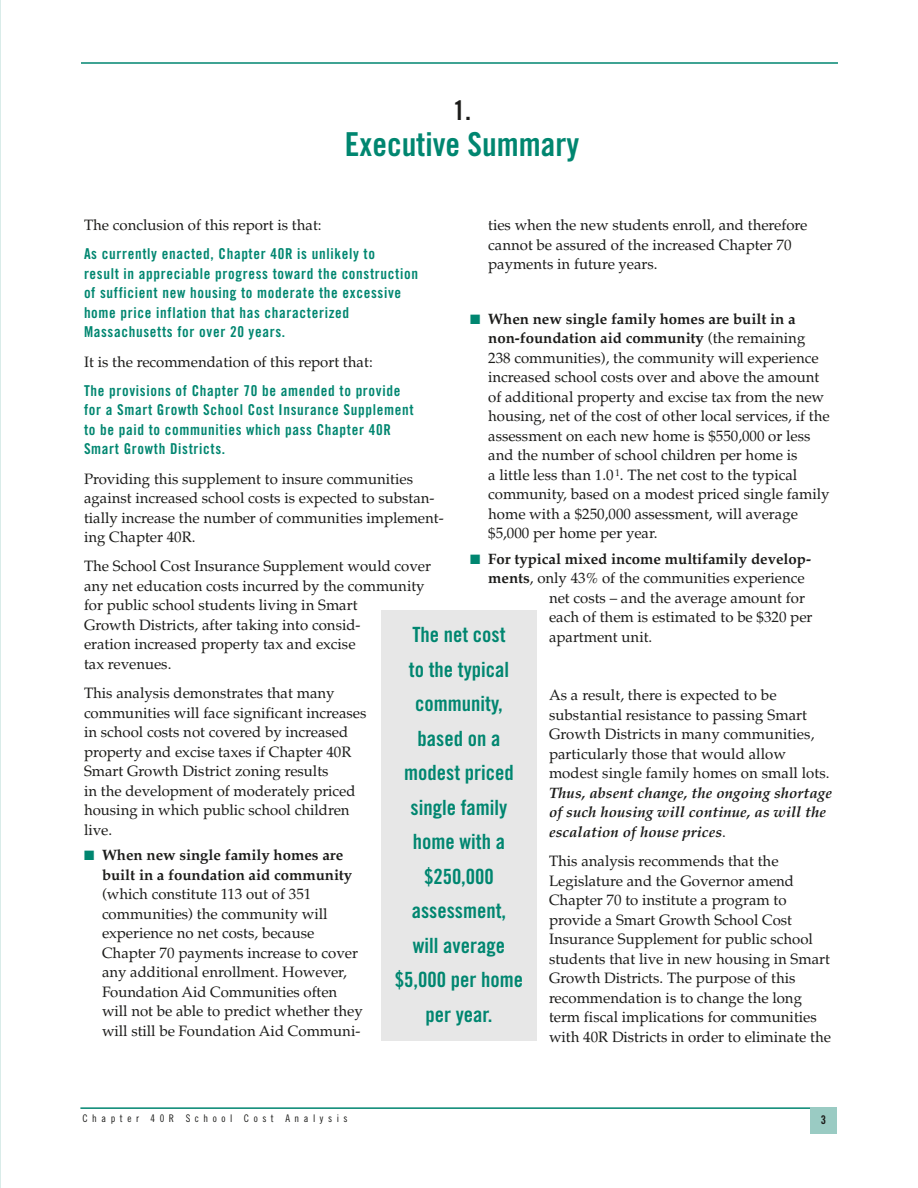
<style>
.page{position:relative;width:918px;height:1188px;background:#fff}
.page>*{position:absolute;margin:0;border:0;box-sizing:border-box;transform-origin:0 0}
.t1{font:33px "Trade Gothic Bold Cond Twenty";color:#008670}
.t2{font:27px "Trade Gothic Bold Cond Twenty";color:#1c1c1a}
.t3{font:21px/34.5px "Trade Gothic Bold Cond Twenty";color:#008670;text-align:center}
.t4{font:15px/19.5px "Palatino";color:#1c1c1a}
.t5{font:15px/19.5px "Trade Gothic Bold Cond Twenty";letter-spacing:.045em;color:#008670}
.t6{font:700 15px/19.5px "Palatino";color:#1c1c1a}
.t7{font:italic 700 15px/19.5px "Palatino";letter-spacing:.005em;color:#1c1c1a}
.t8{font:12px "Trade Gothic Bold Cond Twenty";color:#1c1c1a}
.t9{font:10.5px "Trade Gothic Cond Eighteen";letter-spacing:.435em;color:#1c1c1a}
.s1{color:#008670}
.s2{font-weight:700}
.s3{font-weight:400;font-style:normal}
</style>
<div class="page">
<hr style="left:81px;top:62px;width:757px;height:2px;background:#008670">
<hr style="left:80px;top:1107px;width:755px;height:2px;background:#008670">
<div style="left:810px;top:1107px;width:27px;height:27px;background:#9acbc3"></div>
<hr style="left:0;top:0;width:1px;height:1188px;background:#d9ece9">
<div style="left:381px;top:611px;width:156px;height:430px;background:#e7e7e7"></div>
<h2 class="t2" style="left:453px;top:100px;width:19px">1.</h2>
<h1 class="t1" style="left:345px;top:132px;width:236px">Executive Summary</h1>
<p class="t4" style="left:84px;top:217px;width:239px">The conclusion of this report is that:</p>
<p class="t5" style="left:84px;top:246px;width:336px">As currently enacted, Chapter 40R is unlikely to<br>result in appreciable progress toward the construction of sufficient new housing to moderate the excessive home price inflation that has characterized Massachusetts for over 20 years.</p>
<p class="t4" style="left:84px;top:354px;width:290px">It is the recommendation of this report that:</p>
<p class="t5" style="left:84px;top:382px;width:331px">The provisions of Chapter 70 be amended to provide for a Smart Growth School Cost Insurance Supplement to be paid to communities which pass Chapter 40R Smart Growth Districts.</p>
<p class="t4" style="left:84px;top:471px;width:361px">Providing this supplement to insure communities against increased school costs is expected to substan&shy;tially increase the number of communities implement&shy;ing Chapter 40R.</p>
<p class="t4" style="left:84px;top:558px;width:349px">The School Cost Insurance Supplement would cover any net education costs incurred by the community for public school students living in Smart<br>Growth Districts, after taking into consid-<br>eration increased property tax and excise<br>tax revenues.</p>
<p class="t4" style="left:84px;top:685px;width:284px">This analysis demonstrates that many communities will face significant increases in school costs not covered by increased property and excise taxes if Chapter 40R Smart Growth District zoning results<br>in the development of moderately priced housing in which public school children live.</p>
<p class="t6" style="left:102px;top:847px;width:252px;text-indent:-18px"><span class="s1">■</span> When new single family homes are built in a foundation aid community</p>
<p class="t4" style="left:102px;top:886px;width:262px">(which constitute 113 out of 351 communities) the community will experience no net costs, because Chapter 70 payments increase to cover any additional enrollment. However, Foundation Aid Communities often will not be able to predict whether they will still be Foundation Aid Communi-</p>
<p class="t4" style="left:488px;top:217px;width:321px">ties when the new students enroll, and therefore cannot be assured of the increased Chapter 70 payments in future years.</p>
<p class="t4" style="left:488px;top:311px;width:343px;text-indent:-18px"><span class="s1">■</span> <span class="s2">When new single family homes are built in a non-foundation aid community</span> (the remaining 238 communities), the community will experience increased school costs over and above the amount of additional property and excise tax from the new housing, net of the cost of other local services, if the assessment on each new home is $550,000 or less and the number of school children per home is<br>a little less than 1.0<sup>1</sup>. The net cost to the typical community, based on a modest priced single family home with a $250,000 assessment, will average $5,000 per home per year.</p>
<p class="t6" style="left:470px;top:551px;width:342px"><span class="s1">■</span> For typical mixed income multifamily develop-</p>
<p class="t4" style="left:488px;top:570px;width:318px"><span class="s2">ments</span>, only 43% of the communities experience</p>
<p class="t4" style="left:549px;top:590px;width:257px">net costs – and the average amount for</p>
<p class="t4" style="left:549px;top:609px;width:265px">each of them is estimated to be $320 per</p>
<p class="t4" style="left:549px;top:629px;width:105px">apartment unit.</p>
<h3 class="t3" style="left:395px;top:619px;width:130px">The net cost<br>to the typical community, based on a modest priced single family home with a $250,000 assessment,<br>will average $5,000 per home per year.</h3>
<p class="t4" style="left:549px;top:687px;width:282px">As a result, there is expected to be substantial resistance to passing Smart Growth Districts in many communities, particularly those that would allow modest single family homes on small lots.</p>
<p class="t7" style="left:549px;top:785px;width:285px">Thus, absent change, the ongoing shortage of such housing will continue, as will the escalation of house prices<span class="s3">.</span></p>
<p class="t4" style="left:549px;top:853px;width:284px">This analysis recommends that the Legislature and the Governor amend Chapter 70 to institute a program to provide a Smart Growth School Cost Insurance Supplement for public school students that live in new housing in Smart Growth Districts. The purpose of this recommendation is to change the long term fiscal implications for communities with 40R Districts in order to eliminate the</p>
<p class="t9" style="left:82px;top:1115px;width:267px">Chapter 40R School Cost Analysis</p>
<p class="t8" style="left:821px;top:1116px;width:7px">3</p>
</div>
